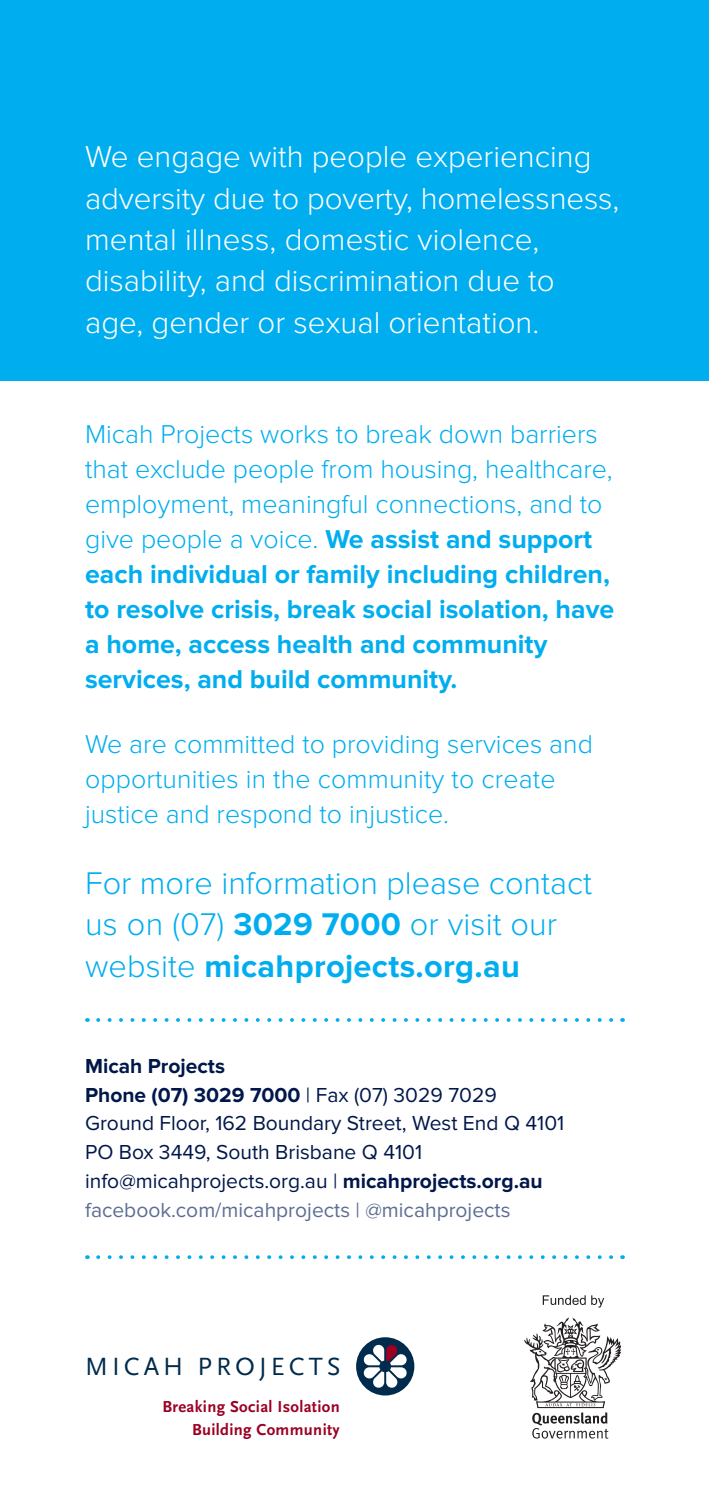
<style>
.page{position:relative;width:709px;height:1489px;background:#fff}
.page>*{position:absolute;margin:0;border:0;box-sizing:border-box;transform-origin:0 0}
.body{font:300 32.5px/41.2px "Proxima Nova";color:#00aeef}
.body-2{font:300 31.25px/41.2px "Proxima Nova";color:#fff}
.body-3{font:700 26.75px/35px "Proxima Nova";color:#00aeef}
.body-4{font:300 26.75px/35px "Proxima Nova";color:#00aeef}
.t1{font:26px "Scala Sans OT";letter-spacing:.155em;color:#002b4c}
.body-5{font:21px "Proxima Nova";color:#00174a}
.body-6{font:700 21px "Proxima Nova";color:#00174a}
.body-7{font:21px "Proxima Nova";color:#5d6d94}
.t2{font:700 16.5px "Scala Sans OT";letter-spacing:.02em;color:#9b0023}
.s1{font-weight:300}
.s2{font-weight:700}
.s3{font-weight:400}
</style>
<div class="page">
<div style="left:0;top:0;width:709px;height:381px;background:#00aeef"></div>
<svg style="left:524px;top:1317px;width:97px;height:121px"></svg>
<svg style="left:542px;top:1295px;width:43px;height:9px"></svg>
<svg style="left:591px;top:1295px;width:13px;height:12px"></svg>
<svg style="left:98px;top:1255px;width:515px;height:3px"></svg>
<svg style="left:98px;top:1018px;width:515px;height:3px"></svg>
<div style="left:356px;top:1337px;width:58px;height:58px;background:#002b4c;border-radius:50%"></div>
<svg style="left:363px;top:1344px;width:44px;height:43px"></svg>
<p class="body-2" style="left:85px;top:137px;width:535px">We engage with people experiencing adversity due to poverty, homelessness, mental illness, domestic violence, disability, and discrimination due to age, gender or sexual orientation.</p>
<p class="body-3" style="left:85px;top:417px;width:530px"><span class="s1">Micah Projects works to break down barriers that exclude people from housing, healthcare, employment, meaningful connections, and to give people a voice.</span> We assist and support each individual or family including children, to resolve crisis, break social isolation, have a home, access health and community services, and build community.</p>
<p class="body-4" style="left:85px;top:726px;width:509px">We are committed to providing services and opportunities in the community to create justice and respond to injustice.</p>
<p class="body" style="left:85px;top:863px;width:508px">For more information please contact us on (07) <span class="s2">3029 7000</span> or visit our website <span class="s2">micahprojects.org.au</span></p>
<p class="body-6" style="left:85px;top:1053px;width:141px">Micah Projects</p>
<p class="body-6" style="left:85px;top:1082px;width:413px">Phone (07) 3029 7000 <span class="s3">| Fax (07) 3029 7029</span></p>
<p class="body-5" style="left:85px;top:1111px;width:481px">Ground Floor, 162 Boundary Street, West End Q 4101</p>
<p class="body-5" style="left:85px;top:1140px;width:338px">PO Box 3449, South Brisbane Q 4101</p>
<p class="body-5" style="left:85px;top:1168px;width:459px">info@micahprojects.org.au | <span class="s2">micahprojects.org.au</span></p>
<p class="body-7" style="left:85px;top:1197px;width:427px">facebook.com/micahprojects | @micahprojects</p>
<p class="t1" style="left:85px;top:1352px;width:257px">MICAH PROJECTS</p>
<p class="t2" style="left:162px;top:1397px;width:179px">Breaking Social Isolation</p>
<p class="t2" style="left:192px;top:1419px;width:149px">Building Community</p>
</div>
